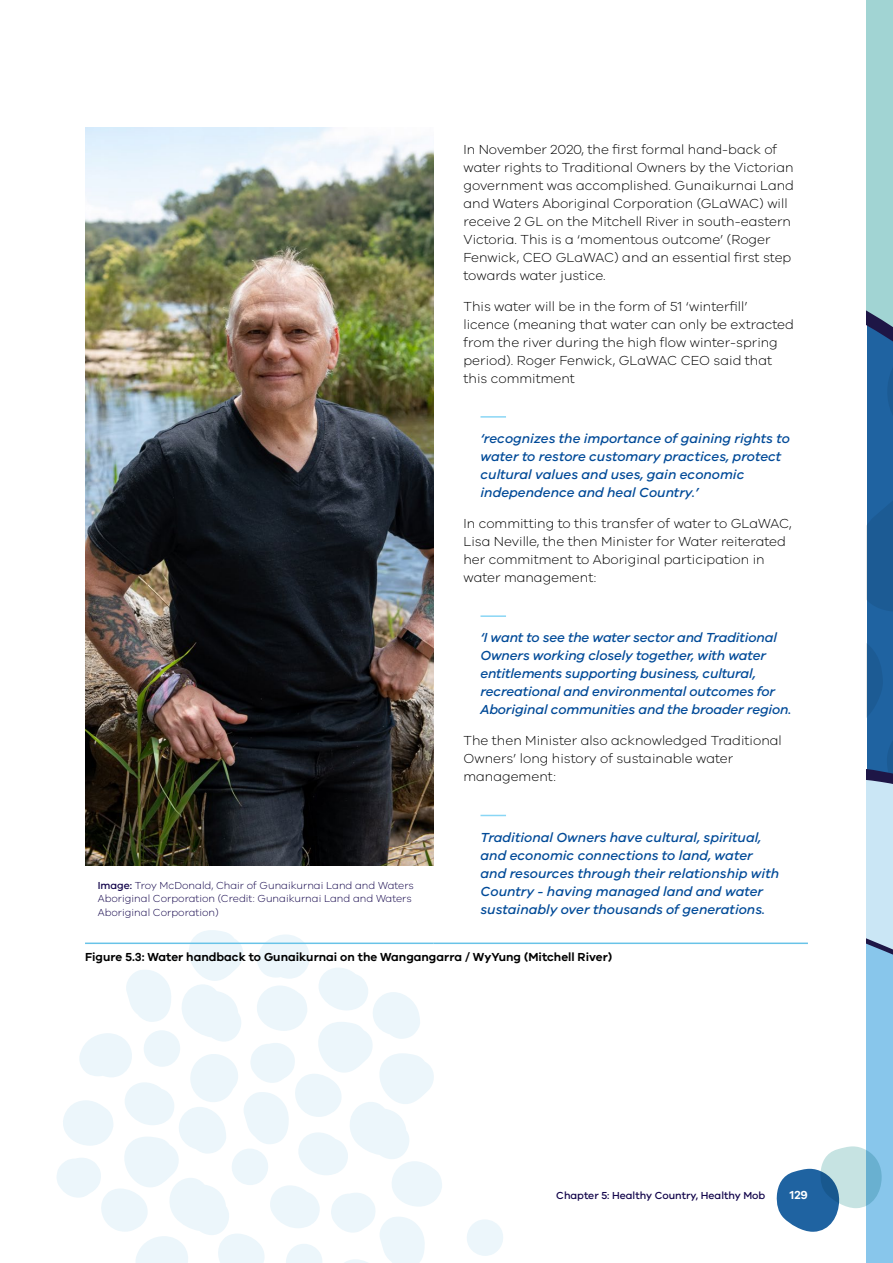
<style>
.page{position:relative;width:893px;height:1263px;background:#fff}
.page>*{position:absolute;margin:0;border:0;box-sizing:border-box;transform-origin:0 0}
.t1{font:300 13.5px/18px "VIC";color:#000}
.t2{font:italic 500 13.5px/18px "VIC";color:#004a98}
.t3{font:600 12px "VIC";color:#000}
.t4{font:600 12px "VIC";color:#fff}
.t5{font:300 10.5px/13.5px "VIC";color:#100249}
.t6{font:500 10.5px "VIC";color:#100249}
.s1{font-weight:500}
</style>
<div class="page">
<svg style="left:57px;top:930px;width:385px;height:333px"></svg>
<svg style="left:467px;top:1219px;width:36px;height:37px"></svg>
<svg style="left:776px;top:0;width:117px;height:1263px"></svg>
<hr style="left:434px;top:942px;width:374px;height:2px;background:#68c3e8">
<hr style="left:85px;top:942px;width:349px;height:2px;background:#68c3e8">
<img style="left:85px;top:128px;width:349px;height:737px">
<hr style="left:480px;top:416px;width:26px;height:2px;background:#89d6f5">
<hr style="left:480px;top:615px;width:26px;height:2px;background:#89d6f5">
<svg style="left:480px;top:815px;width:26px;height:1px"></svg>
<p class="t1" style="left:463px;top:140px;width:332px">In November 2020, the first formal hand-back of water rights to Traditional Owners by the Victorian government was accomplished. Gunaikurnai Land and Waters Aboriginal Corporation (GLaWAC) will receive 2 GL on the Mitchell River in south-eastern Victoria. This is a ‘momentous outcome’ (Roger Fenwick, CEO GLaWAC) and an essential first step towards water justice.</p>
<p class="t1" style="left:463px;top:297px;width:332px">This water will be in the form of 51 ‘winterfill’ licence (meaning that water can only be extracted from the river during the high flow winter-spring period). Roger Fenwick, GLaWAC CEO said that this commitment</p>
<p class="t2" style="left:480px;top:429px;width:311px">‘recognizes the importance of gaining rights to water to restore customary practices, protect cultural values and uses, gain economic independence and heal Country.’</p>
<p class="t1" style="left:463px;top:514px;width:330px">In committing to this transfer of water to GLaWAC, Lisa Neville, the then Minister for Water reiterated her commitment to Aboriginal participation in water management:</p>
<p class="t2" style="left:480px;top:628px;width:313px">‘I want to see the water sector and Traditional Owners working closely together, with water entitlements supporting business, cultural, recreational and environmental outcomes for Aboriginal communities and the broader region.</p>
<p class="t1" style="left:463px;top:731px;width:320px">The then Minister also acknowledged Traditional<br>Owners’ long history of sustainable water management:</p>
<p class="t2" style="left:480px;top:828px;width:300px">Traditional Owners have cultural, spiritual, and economic connections to land, water and resources through their relationship with Country - having managed land and water sustainably over thousands of generations.</p>
<p class="t5" style="left:98px;top:878px;width:317px"><span class="s1">Image:</span> Troy McDonald, Chair of Gunaikurnai Land and Waters<br>Aboriginal Corporation (Credit: Gunaikurnai Land and Waters<br>Aboriginal Corporation)</p>
<p class="t3" style="left:85px;top:950px;width:528px">Figure 5.3: Water handback to Gunaikurnai on the Wangangarra / WyYung (Mitchell River)</p>
<p class="t6" style="left:556px;top:1189px;width:211px">Chapter 5: Healthy Country, Healthy Mob</p>
<p class="t4" style="left:790px;top:1188px;width:20px">129</p>
</div>
